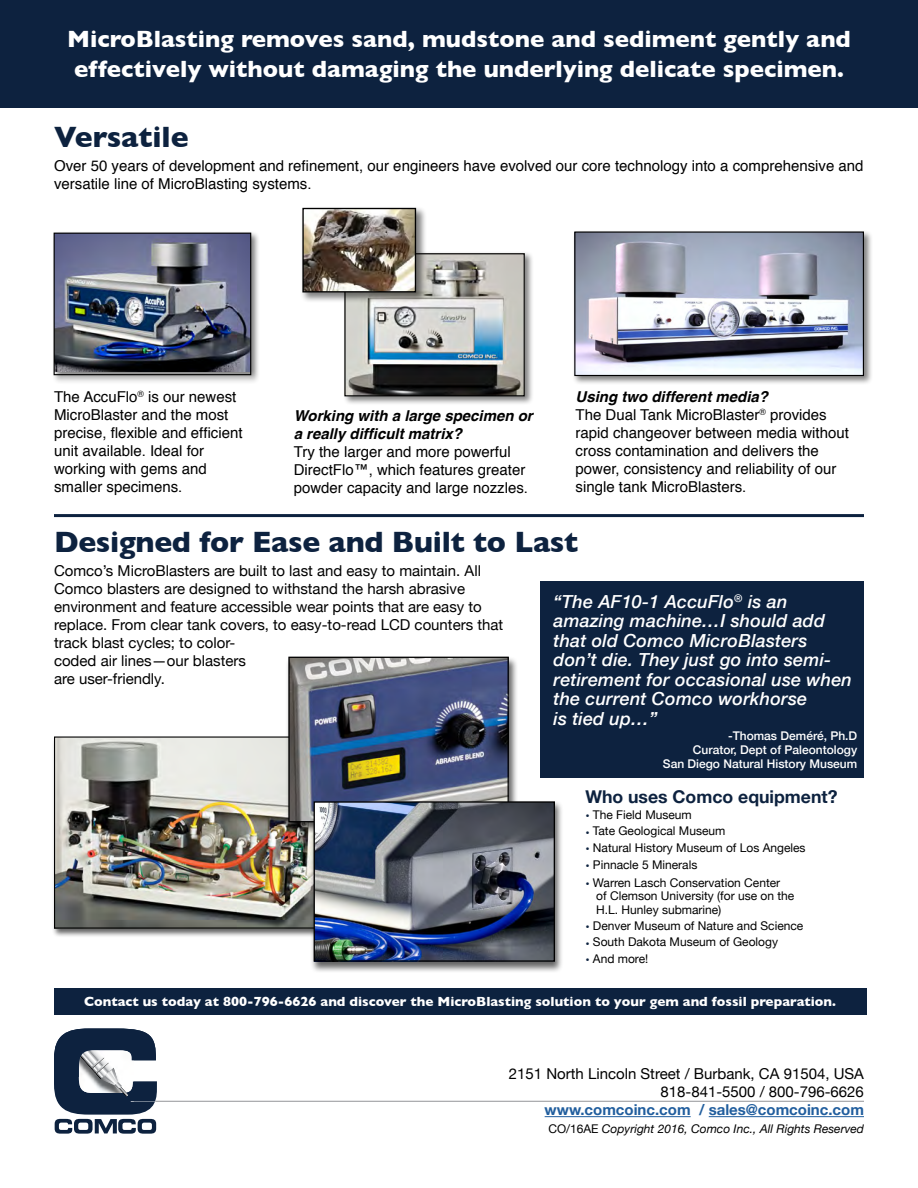
<style>
.page{position:relative;width:918px;height:1188px;background:#fff}
.page>*{position:absolute;margin:0;border:0;box-sizing:border-box;transform-origin:0 0}
.t1{font:700 30px "Gill Sans";letter-spacing:-.01em;color:#0d223f}
.t2{font:700 24px/30px "Gill Sans";color:#fff}
.t3{font:italic 500 18px/19.5px "Helvetica Neue";letter-spacing:.01em;color:#fff}
.t4{font:700 17.7px "Helvetica Neue";color:#0d223f}
.t5{font:15px/18px "Helvetica";color:#000}
.t6{font:15px/18px "Helvetica Neue";color:#000}
.t7{font:italic 700 15px/18px "Helvetica";color:#000}
.t8{font:700 15px "Helvetica Neue";color:#215e9e}
.t9{font:700 13.5px "Gill Sans";color:#fff}
.t10{font:12px/13.5px "Helvetica Neue";color:#000}
.t11{font:500 12px/14.4px "Helvetica Neue";color:#fff;text-align:right}
.t12{font:italic 12px "Helvetica Neue";color:#000}
.s1{font-weight:700;font-style:italic}
.s2{color:#0d223f}
.s3{font-style:normal}
</style>
<div class="page">
<div style="left:52px;top:231px;width:209px;height:154px;background:#000;opacity:.5"></div>
<img style="left:56px;top:235px;width:193px;height:137px">
<div style="left:54px;top:233px;width:197px;height:142px;border:1px solid #000"></div>
<div style="left:343px;top:251px;width:191px;height:155px;background:#000;opacity:.5"></div>
<img style="left:346px;top:255px;width:177px;height:139px">
<div style="left:344px;top:253px;width:181px;height:143px;border:1px solid #000"></div>
<div style="left:300px;top:205px;width:127px;height:98px;background:#000;opacity:.5"></div>
<img style="left:304px;top:210px;width:110px;height:80px">
<div style="left:302px;top:208px;width:114px;height:84px;border:1px solid #000"></div>
<div style="left:573px;top:230px;width:300px;height:156px;background:#000;opacity:.5"></div>
<img style="left:576px;top:233px;width:286px;height:141px">
<div style="left:574px;top:231px;width:290px;height:145px;border:1px solid #000"></div>
<div style="left:540px;top:581px;width:324px;height:197px;background:#0d223f"></div>
<div style="left:54px;top:988px;width:812px;height:27px;background:#0d223f"></div>
<div style="left:51px;top:736px;width:284px;height:202px;background:#000;opacity:.61"></div>
<img style="left:56px;top:739px;width:255px;height:188px">
<div style="left:54px;top:737px;width:274px;height:192px;border:1px solid #000"></div>
<div style="left:285px;top:656px;width:233px;height:178px;background:#000;opacity:.61"></div>
<img style="left:290px;top:659px;width:217px;height:161px">
<div style="left:288px;top:657px;width:221px;height:165px;border:1px solid #000"></div>
<div style="left:311px;top:800px;width:253px;height:173px;background:#000;opacity:.61"></div>
<img style="left:316px;top:803px;width:237px;height:157px">
<div style="left:314px;top:801px;width:241px;height:161px;border:1px solid #000"></div>
<hr style="left:545px;top:1116px;width:146px;height:1px;background:#215e9e">
<hr style="left:709px;top:1116px;width:155px;height:1px;background:#215e9e">
<svg style="left:54px;top:1028px;width:103px;height:106px"></svg>
<hr style="left:155px;top:1101px;width:709px;height:1px;background:#939598">
<hr style="left:54px;top:514px;width:810px;height:3px;background:#0d223f">
<div style="left:0;top:0;width:918px;height:108px;background:#0d223f"></div>
<h2 class="t2" style="left:67px;top:24px;width:785px">MicroBlasting removes sand, mudstone and sediment gently and effectively without damaging the underlying delicate specimen.</h2>
<h1 class="t1" style="left:54px;top:113px;width:136px">Versatile</h1>
<p class="t5" style="left:54px;top:157px;width:811px">Over 50 years of development and refinement, our engineers have evolved our core technology into a comprehensive and versatile line of MicroBlasting systems.</p>
<p class="t5" style="left:54px;top:388px;width:190px">The AccuFlo<sup>®</sup> is our newest<br>MicroBlaster and the most precise, flexible and efficient unit available. Ideal for working with gems and smaller specimens.</p>
<p class="t7" style="left:294px;top:407px;width:240px">Working with a large specimen or a really difficult matrix?</p>
<p class="t5" style="left:294px;top:443px;width:236px">Try the larger and more powerful<br>DirectFlo™, which features greater powder capacity and large nozzles.</p>
<p class="t5" style="left:576px;top:388px;width:275px"><span class="s1">Using two different media?<br></span>The Dual Tank MicroBlaster<sup>®</sup> provides rapid changeover between media without cross contamination and delivers the power, consistency and reliability of our single tank MicroBlasters.</p>
<h1 class="t1" style="left:54px;top:518px;width:526px">Designed for Ease and Built to Last</h1>
<p class="t6" style="left:54px;top:563px;width:451px">Comco’s MicroBlasters are built to last and easy to maintain. All Comco blasters are designed to withstand the harsh abrasive environment and feature accessible wear points that are easy to replace. From clear tank covers, to easy-to-read LCD counters that track blast cycles; to color-<br>coded air lines—our blasters<br>are user-friendly.</p>
<p class="t3" style="left:554px;top:590px;width:300px">“The AF10-1 AccuFlo<sup>®</sup> is an amazing machine…I should add that old Comco MicroBlasters don’t die. They just go into semi&shy;retirement for occasional use when the current Comco workhorse<br>is tied up…”</p>
<p class="t11" style="left:663px;top:727px;width:196px">-Thomas Deméré, Ph.D<br>Curator, Dept of Paleontology<br>San Diego Natural History Museum</p>
<p class="t4" style="left:585px;top:782px;width:254px">Who uses Comco equipment?</p>
<p class="t10" style="left:585px;top:809px;width:108px"><span class="s2">•</span> The Field Museum</p>
<p class="t10" style="left:585px;top:825px;width:142px"><span class="s2">•</span> Tate Geological Museum</p>
<p class="t10" style="left:585px;top:841px;width:222px"><span class="s2">•</span> Natural History Museum of Los Angeles</p>
<p class="t10" style="left:585px;top:859px;width:113px"><span class="s2">•</span> Pinnacle 5 Minerals</p>
<p class="t10" style="left:596px;top:876px;width:200px;text-indent:-11px"><span class="s2">•</span> Warren Lasch Conservation Center<br>of Clemson University (for use on the<br>H.L. Hunley submarine)</p>
<p class="t10" style="left:585px;top:920px;width:220px"><span class="s2">•</span> Denver Museum of Nature and Science</p>
<p class="t10" style="left:585px;top:936px;width:194px"><span class="s2">•</span> South Dakota Museum of Geology</p>
<p class="t10" style="left:585px;top:953px;width:64px"><span class="s2">•</span> And more!</p>
<p class="t9" style="left:84px;top:991px;width:753px">Contact us today at 800-796-6626 and discover the MicroBlasting solution to your gem and fossil preparation.</p>
<p class="t6" style="left:509px;top:1066px;width:357px;text-align:right">2151 North Lincoln Street / Burbank, CA 91504, USA<br>818-841-5500 / 800-796-6626</p>
<p class="t8" style="left:545px;top:1098px;width:321px">www.comcoinc.com / sales@comcoinc.com</p>
<p class="t12" style="left:548px;top:1120px;width:317px"><span class="s3">CO/16AE</span> Copyright 2016, Comco Inc., All Rights Reserved</p>
</div>
